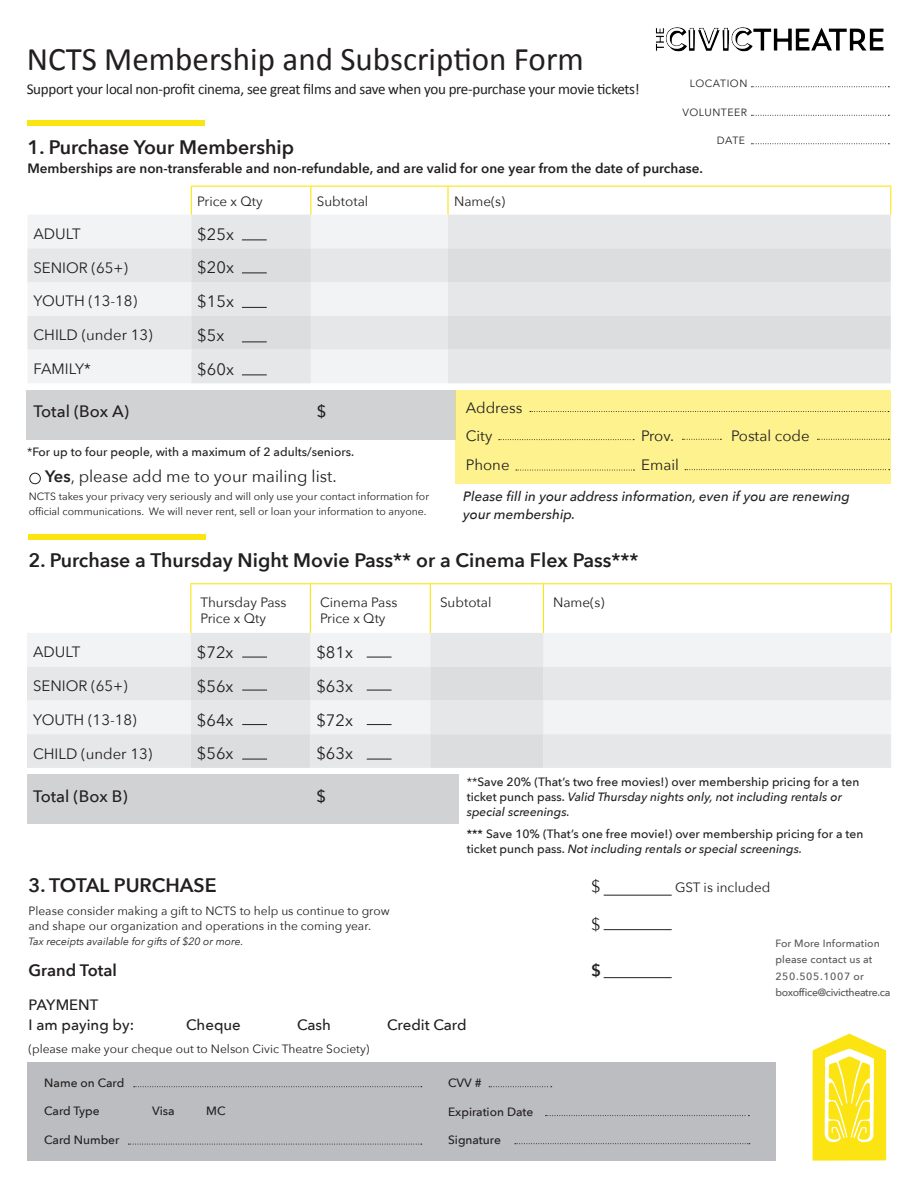
<style>
.page{position:relative;width:918px;height:1188px;background:#fff}
.page>*{position:absolute;margin:0;border:0;box-sizing:border-box;transform-origin:0 0}
.t1{font:33px "Calibri";color:#231f20}
.t2{font:600 19.5px "Avenir Next";color:#231f20}
.t3{font:16.5px "Avenir Next";color:#231f20}
.t4{font:500 16.5px "Avenir Next";color:#231f20}
.t5{font:600 16.5px "Avenir Next";color:#231f20}
.t6{font:15px "Avenir Next";color:#231f20}
.t7{font:15px "Calibri";letter-spacing:-.02em;color:#231f20}
.t8{font:500 15px "Avenir Next";color:#231f20}
.t9{font:13.5px "Avenir Next";color:#231f20}
.t10{font:600 13.5px "Avenir Next";color:#231f20}
.t11{font:italic 500 13.5px/18px "Avenir Next";color:#231f20}
.t12{font:500 12px/15px "Avenir Next";color:#231f20}
.t13{font:12px "Avenir Next";color:#231f20}
.t14{font:10.5px/15px "Avenir Next";color:#231f20}
.t15{font:500 10.5px/16.5px "Avenir Next";letter-spacing:.01em;color:#57585a}
.t16{font:italic 10.5px "Avenir Next";color:#231f20}
.t17{font:10.5px "Avenir Next";letter-spacing:.05em;color:#231f20}
.s1{font-weight:400}
.s2{font-weight:600}
.s3{font-style:italic}
</style>
<div class="page">
<div style="left:27px;top:390px;width:429px;height:50px;background:#d1d2d4"></div>
<svg style="left:27px;top:215px;width:864px;height:168px;fill:#e6e7e9"></svg>
<svg style="left:191px;top:248px;width:700px;height:102px;background:#e1e2e4"></svg>
<hr style="left:191px;top:186px;width:120px;height:1px;background:#fbe511">
<svg style="left:191px;top:187px;width:1px;height:28px"></svg>
<hr style="left:311px;top:186px;width:137px;height:1px;background:#fbe511">
<svg style="left:310px;top:187px;width:1px;height:28px"></svg>
<hr style="left:448px;top:186px;width:443px;height:1px;background:#fbe511">
<hr style="left:447px;top:187px;width:2px;height:28px;background:#fbe511">
<svg style="left:890px;top:187px;width:1px;height:28px"></svg>
<svg style="left:242px;top:240px;width:25px;height:1px"></svg>
<div style="left:27px;top:121px;width:177px;height:5px;background:#fbe511"></div>
<div style="left:456px;top:390px;width:435px;height:94px;background:#fdf28d"></div>
<img style="left:655px;top:27px;width:229px;height:25px">
<svg style="left:242px;top:273px;width:25px;height:1px"></svg>
<svg style="left:242px;top:307px;width:25px;height:1px"></svg>
<svg style="left:242px;top:342px;width:25px;height:1px"></svg>
<svg style="left:242px;top:375px;width:25px;height:1px"></svg>
<div style="left:29px;top:473px;width:12px;height:11px;border:1px solid #231f20;border-radius:50%"></div>
<svg style="left:530px;top:411px;width:359px;height:1px"></svg>
<svg style="left:499px;top:439px;width:135px;height:1px"></svg>
<svg style="left:682px;top:439px;width:39px;height:1px"></svg>
<svg style="left:516px;top:470px;width:118px;height:1px"></svg>
<svg style="left:685px;top:469px;width:205px;height:1px"></svg>
<svg style="left:751px;top:86px;width:138px;height:1px"></svg>
<div style="left:29px;top:535px;width:177px;height:5px;background:#fbe511"></div>
<hr style="left:604px;top:895px;width:68px;height:1px;background:#231f20">
<hr style="left:604px;top:977px;width:68px;height:1px;background:#231f20">
<svg style="left:813px;top:1034px;width:73px;height:126px"></svg>
<hr style="left:604px;top:929px;width:68px;height:1px;background:#231f20">
<div style="left:27px;top:1062px;width:749px;height:99px;background:#bcbdc0"></div>
<svg style="left:134px;top:1086px;width:288px;height:1px"></svg>
<svg style="left:515px;top:1143px;width:235px;height:1px"></svg>
<svg style="left:128px;top:1144px;width:294px;height:1px"></svg>
<svg style="left:489px;top:1086px;width:63px;height:1px"></svg>
<svg style="left:546px;top:1115px;width:203px;height:1px"></svg>
<svg style="left:751px;top:115px;width:138px;height:1px"></svg>
<svg style="left:751px;top:143px;width:138px;height:1px"></svg>
<svg style="left:817px;top:439px;width:72px;height:1px"></svg>
<div style="left:27px;top:774px;width:432px;height:50px;background:#d1d2d4"></div>
<svg style="left:27px;top:633px;width:864px;height:135px;fill:#e6e7e9"></svg>
<hr style="left:190px;top:583px;width:120px;height:1px;background:#fbe511">
<hr style="left:190px;top:584px;width:1px;height:49px;background:#fbe511">
<hr style="left:310px;top:583px;width:120px;height:1px;background:#fbe511">
<hr style="left:310px;top:584px;width:1px;height:49px;background:#fbe511">
<hr style="left:430px;top:583px;width:113px;height:1px;background:#fbe511">
<hr style="left:430px;top:584px;width:1px;height:49px;background:#fbe511">
<hr style="left:543px;top:583px;width:349px;height:1px;background:#fbe511">
<hr style="left:543px;top:584px;width:1px;height:49px;background:#fbe511">
<hr style="left:891px;top:584px;width:1px;height:49px;background:#fbe511">
<svg style="left:242px;top:657px;width:25px;height:1px"></svg>
<svg style="left:367px;top:657px;width:25px;height:1px"></svg>
<svg style="left:191px;top:667px;width:352px;height:101px;background:#e2e3e5"></svg>
<p class="t1" style="left:27px;top:38px;width:559px">NCTS Membership and Subscription Form</p>
<p class="t7" style="left:27px;top:79px;width:614px">Support your local non-profit cinema, see great films and save when you pre-purchase your movie tickets!</p>
<p class="t17" style="left:690px;top:75px;width:59px">LOCATION</p>
<p class="t17" style="left:682px;top:103px;width:66px">VOLUNTEER</p>
<p class="t14" style="left:717px;top:133px;width:30px">DATE</p>
<p class="t2" style="left:27px;top:130px;width:268px">1. Purchase Your Membership</p>
<p class="t10" style="left:27px;top:157px;width:677px">Memberships are non-transferable and non-refundable, and are valid for one year from the date of purchase.</p>
<p class="t9" style="left:197px;top:190px;width:67px">Price x Qty</p>
<p class="t9" style="left:317px;top:190px;width:53px">Subtotal</p>
<p class="t9" style="left:454px;top:190px;width:53px">Name(s)</p>
<p class="t6" style="left:33px;top:221px;width:49px">ADULT</p>
<p class="t3" style="left:197px;top:220px;width:38px">$25x</p>
<p class="t6" style="left:33px;top:255px;width:96px">SENIOR (65+)</p>
<p class="t3" style="left:197px;top:254px;width:38px">$20x</p>
<p class="t6" style="left:33px;top:289px;width:105px">YOUTH (13-18)</p>
<p class="t3" style="left:197px;top:288px;width:38px">$15x</p>
<p class="t6" style="left:33px;top:322px;width:121px">CHILD (under 13)</p>
<p class="t3" style="left:197px;top:321px;width:29px">$5x</p>
<p class="t6" style="left:33px;top:356px;width:59px">FAMILY*</p>
<p class="t3" style="left:197px;top:355px;width:38px">$60x</p>
<p class="t4" style="left:33px;top:397px;width:97px">Total (Box A)</p>
<p class="t4" style="left:317px;top:397px;width:11px">$</p>
<p class="t12" style="left:27px;top:444px;width:329px"><span class="s1">*</span>For up to four people, with a maximum of 2 adults/seniors.</p>
<p class="t3" style="left:45px;top:462px;width:293px"><span class="s2">Yes</span>, please add me to your mailing list.</p>
<p class="t14" style="left:29px;top:489px;width:402px">NCTS takes your privacy very seriously and will only use your contact information for official communications. We will never rent, sell or loan your information to anyone.</p>
<p class="t6" style="left:466px;top:395px;width:58px">Address</p>
<p class="t6" style="left:466px;top:423px;width:28px">City</p>
<p class="t6" style="left:641px;top:423px;width:34px">Prov.</p>
<p class="t6" style="left:731px;top:423px;width:80px">Postal code</p>
<p class="t6" style="left:466px;top:452px;width:45px">Phone</p>
<p class="t6" style="left:641px;top:452px;width:39px">Email</p>
<p class="t11" style="left:463px;top:487px;width:388px">Please fill in your address information, even if you are renewing your membership.</p>
<p class="t2" style="left:29px;top:544px;width:612px">2. Purchase a Thursday Night Movie Pass** or a Cinema Flex Pass***</p>
<p class="t9" style="left:201px;top:591px;width:88px">Thursday Pass</p>
<p class="t9" style="left:201px;top:607px;width:67px">Price x Qty</p>
<p class="t9" style="left:320px;top:591px;width:79px">Cinema Pass</p>
<p class="t9" style="left:320px;top:607px;width:67px">Price x Qty</p>
<p class="t6" style="left:33px;top:639px;width:49px">ADULT</p>
<p class="t3" style="left:197px;top:638px;width:38px">$72x</p>
<p class="t3" style="left:316px;top:638px;width:38px">$81x</p>
<p class="t6" style="left:33px;top:673px;width:96px">SENIOR (65+)</p>
<p class="t3" style="left:197px;top:672px;width:38px">$56x</p>
<p class="t3" style="left:316px;top:672px;width:38px">$63x</p>
<p class="t6" style="left:33px;top:707px;width:105px">YOUTH (13-18)</p>
<p class="t3" style="left:197px;top:706px;width:38px">$64x</p>
<p class="t3" style="left:316px;top:706px;width:38px">$72x</p>
<p class="t6" style="left:33px;top:741px;width:121px">CHILD (under 13)</p>
<p class="t3" style="left:197px;top:740px;width:38px">$56x</p>
<p class="t3" style="left:316px;top:740px;width:38px">$63x</p>
<p class="t4" style="left:33px;top:782px;width:96px">Total (Box B)</p>
<p class="t4" style="left:316px;top:782px;width:11px">$</p>
<p class="t9" style="left:440px;top:591px;width:53px">Subtotal</p>
<p class="t9" style="left:553px;top:591px;width:53px">Name(s)</p>
<p class="t12" style="left:467px;top:774px;width:394px"><span class="s1">**</span>Save 20% (That’s two free movies!) over membership pricing for a ten ticket punch pass. <span class="s3">Valid Thursday nights only, not including rentals or special screenings.</span></p>
<p class="t12" style="left:467px;top:826px;width:398px">*** Save 10% (That’s one free movie!) over membership pricing for a ten ticket punch pass. <span class="s3">Not including rentals or special screenings.</span></p>
<p class="t2" style="left:29px;top:869px;width:190px">3. TOTAL PURCHASE</p>
<p class="t3" style="left:591px;top:873px;width:11px">$</p>
<p class="t9" style="left:675px;top:876px;width:97px">GST is included</p>
<p class="t13" style="left:29px;top:900px;width:363px">Please consider making a gift to NCTS to help us continue to grow</p>
<p class="t13" style="left:29px;top:915px;width:344px">and shape our organization and operations in the coming year.</p>
<p class="t3" style="left:591px;top:910px;width:11px">$</p>
<p class="t16" style="left:29px;top:932px;width:216px">Tax receipts available for gifts of $20 or more.</p>
<p class="t5" style="left:29px;top:956px;width:90px">Grand Total</p>
<p class="t5" style="left:591px;top:956px;width:12px">$</p>
<p class="t8" style="left:29px;top:992px;width:71px">PAYMENT</p>
<p class="t8" style="left:29px;top:1012px;width:107px">I am paying by:</p>
<p class="t8" style="left:186px;top:1012px;width:56px">Cheque</p>
<p class="t8" style="left:297px;top:1012px;width:35px">Cash</p>
<p class="t8" style="left:387px;top:1012px;width:81px">Credit Card</p>
<p class="t13" style="left:28px;top:1038px;width:343px">(please make your cheque out to Nelson Civic Theatre Society)</p>
<p class="t15" style="left:775px;top:935px;width:116px">For More Information please contact us at<br>250.505.1007 or boxoffice@civictheatre.ca</p>
<p class="t12" style="left:44px;top:1075px;width:82px">Name on Card</p>
<p class="t12" style="left:44px;top:1103px;width:57px">Card Type</p>
<p class="t12" style="left:152px;top:1103px;width:24px">Visa</p>
<p class="t12" style="left:206px;top:1103px;width:21px">MC</p>
<p class="t12" style="left:44px;top:1132px;width:77px">Card Number</p>
<p class="t12" style="left:448px;top:1075px;width:35px">CVV #</p>
<p class="t12" style="left:448px;top:1104px;width:87px">Expiration Date</p>
<p class="t12" style="left:448px;top:1132px;width:54px">Signature</p>
</div>
